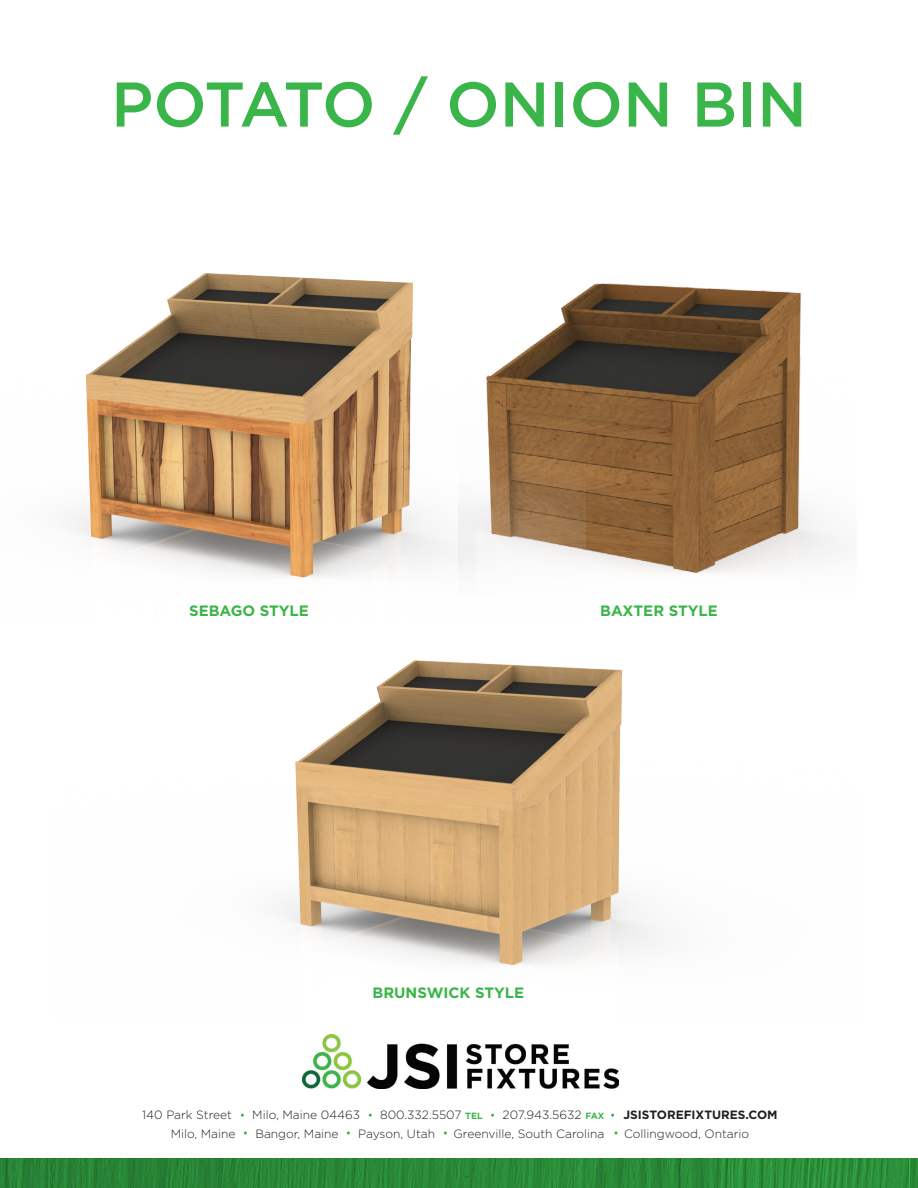
<style>
.page{position:relative;width:918px;height:1188px;background:#fff}
.page>*{position:absolute;margin:0;border:0;box-sizing:border-box;transform-origin:0 0}
.Green_Header_Pg1{font:500 63px "Gotham";color:#3ab54a}
.Small_Header_Pg1{font:700 15px "Gotham";color:#3ab54a}
.t1{font:300 12px/19px "Gotham";color:#231f20;text-align:right}
.t2{font:700 12px "Gotham";color:#231f20}
.s1{font-weight:700;font-size:9px;color:#3ab54a}
</style>
<div class="page">
<img style="left:0;top:1158px;width:910px;height:30px">
<img style="left:910px;top:1158px;width:8px;height:30px">
<img style="left:302px;top:1034px;width:317px;height:55px">
<img style="left:585px;top:283px;width:255px;height:291px">
<img style="left:70px;top:273px;width:515px;height:305px">
<img style="left:280px;top:660px;width:381px;height:306px">
<p class="Green_Header_Pg1" style="left:111px;top:63px;width:697px">POTATO / ONION BIN</p>
<p class="Small_Header_Pg1" style="left:189px;top:600px;width:121px">SEBAGO STYLE</p>
<p class="Small_Header_Pg1" style="left:600px;top:600px;width:119px">BAXTER STYLE</p>
<p class="Small_Header_Pg1" style="left:373px;top:982px;width:153px">BRUNSWICK STYLE</p>
<p class="t1" style="left:142px;top:1105px;width:95px">140 Park Street<br>Milo, Maine</p>
<p class="t1" style="left:252px;top:1105px;width:109px">Milo, Maine 04463</p>
<p class="t1" style="left:380px;top:1105px;width:104px">800.332.5507 <span class="s1">TEL</span></p>
<p class="t1" style="left:503px;top:1105px;width:103px">207.943.5632 <span class="s1">FAX</span></p>
<p class="t2" style="left:624px;top:1107px;width:156px">JSISTOREFIXTURES.COM</p>
<p class="t1" style="left:255px;top:1124px;width:85px">Bangor, Maine</p>
<p class="t1" style="left:358px;top:1124px;width:78px">Payson, Utah</p>
<p class="t1" style="left:454px;top:1124px;width:152px">Greenville, South Carolina</p>
<p class="t1" style="left:624px;top:1124px;width:127px">Collingwood, Ontario</p>
</div>
